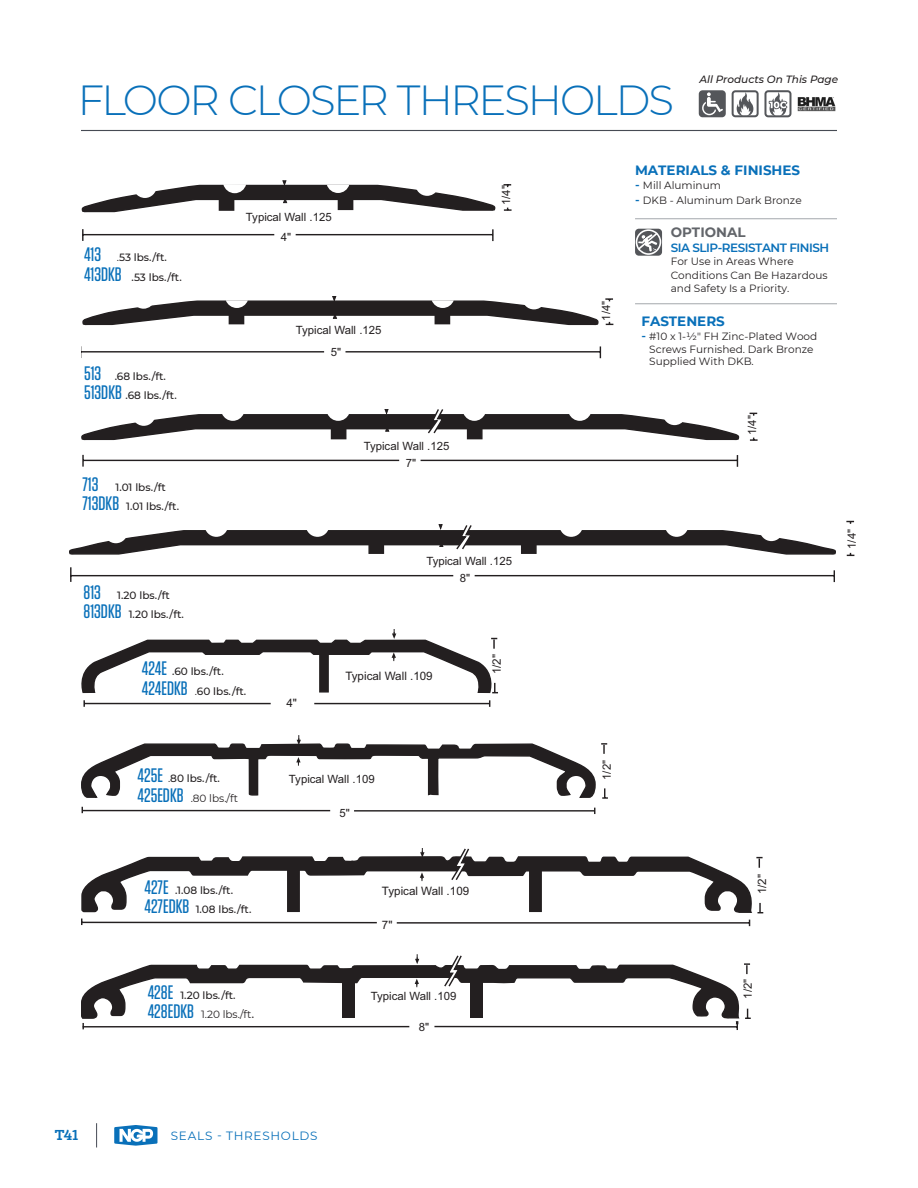
<style>
.page{position:relative;width:918px;height:1188px;background:#fff}
.page>*{position:absolute;margin:0;border:0;box-sizing:border-box;transform-origin:0 0}
.t1{font:300 42px "Montserrat";letter-spacing:-.05em;color:#0970b9}
.t2{font:500 19.5px "Tungsten";color:#0970b9}
.t3{font:700 16.5px "Klinic Slab";color:#0970b9}
.t4{font:700 13.5px "Montserrat";color:#0970b9}
.t5{font:700 13.5px "Montserrat";color:#62656a}
.t6{font:600 12px "Montserrat";letter-spacing:-.04em;color:#0970b9}
.t7{font:12px "Montserrat";letter-spacing:.06em;color:#0970b9}
.t8{font:11.55px "Arial";color:#231f20}
.t9{font:11.4px/17.1px "Arial";color:#231f20;text-align:center}
.t10{font:500 10.5px "Montserrat";color:#231f20}
.t11{font:10.5px/13.5px "Montserrat";color:#231f20}
.cutlines_italic{font:italic 500 10.5px "Montserrat";color:#231f20}
.s1{font-family:"Tungsten";font-size:19.5px;color:#0970b9}
.s2{font-weight:400}
.s3{font-weight:600;font-size:12px;color:#0970b9}
.s4{font-family:"Tungsten";font-weight:500;font-size:19.5px;color:#0970b9}
.s5{font-size:13.5px}
</style>
<div class="page">
<hr style="left:81px;top:130px;width:756px;height:1px;background:#464b54">
<svg style="left:114px;top:1125px;width:43px;height:21px"></svg>
<svg style="left:96px;top:1123px;width:1px;height:24px"></svg>
<hr style="left:83px;top:234px;width:191px;height:1px;background:#231f20">
<hr style="left:296px;top:234px;width:197px;height:1px;background:#231f20">
<svg style="left:82px;top:229px;width:2px;height:12px"></svg>
<svg style="left:492px;top:229px;width:2px;height:12px"></svg>
<svg style="left:504px;top:184px;width:7px;height:3px"></svg>
<svg style="left:504px;top:208px;width:8px;height:3px"></svg>
<svg style="left:82px;top:180px;width:414px;height:33px"></svg>
<hr style="left:83px;top:460px;width:316px;height:1px;background:#231f20">
<hr style="left:421px;top:460px;width:317px;height:1px;background:#231f20">
<svg style="left:82px;top:455px;width:2px;height:12px"></svg>
<svg style="left:750px;top:413px;width:7px;height:3px"></svg>
<svg style="left:750px;top:438px;width:8px;height:3px"></svg>
<svg style="left:81px;top:409px;width:659px;height:32px"></svg>
<hr style="left:71px;top:575px;width:382px;height:1px;background:#231f20">
<hr style="left:475px;top:575px;width:359px;height:1px;background:#231f20">
<svg style="left:70px;top:567px;width:2px;height:15px"></svg>
<svg style="left:834px;top:570px;width:1px;height:12px"></svg>
<svg style="left:846px;top:521px;width:8px;height:3px"></svg>
<svg style="left:847px;top:553px;width:7px;height:3px"></svg>
<svg style="left:69px;top:524px;width:767px;height:31px"></svg>
<hr style="left:82px;top:810px;width:248px;height:1px;background:#231f20">
<hr style="left:354px;top:810px;width:241px;height:2px;background:#231f20">
<svg style="left:81px;top:735px;width:527px;height:64px"></svg>
<svg style="left:81px;top:848px;width:682px;height:78px"></svg>
<div style="left:287px;top:866px;width:13px;height:46px;background:#231f20;border:1px solid #231f20"></div>
<div style="left:529px;top:866px;width:13px;height:46px;background:#231f20;border:1px solid #231f20"></div>
<svg style="left:81px;top:954px;width:670px;height:76px"></svg>
<div style="left:342px;top:980px;width:12px;height:38px;background:#231f20"></div>
<div style="left:470px;top:980px;width:13px;height:38px;background:#231f20"></div>
<svg style="left:83px;top:700px;width:2px;height:7px"></svg>
<hr style="left:84px;top:703px;width:187px;height:1px;background:#231f20">
<hr style="left:314px;top:703px;width:176px;height:1px;background:#231f20">
<svg style="left:82px;top:630px;width:416px;height:64px"></svg>
<hr style="left:81px;top:351px;width:243px;height:2px;background:#231f20">
<hr style="left:345px;top:351px;width:256px;height:2px;background:#231f20">
<svg style="left:605px;top:298px;width:8px;height:3px"></svg>
<svg style="left:606px;top:322px;width:7px;height:3px"></svg>
<svg style="left:82px;top:296px;width:517px;height:30px"></svg>
<img style="left:798px;top:97px;width:38px;height:15px">
<svg style="left:732px;top:90px;width:59px;height:27px"></svg>
<div style="left:699px;top:90px;width:27px;height:27px;background:#54565a;border-radius:4px"></div>
<svg style="left:702px;top:92px;width:21px;height:23px"></svg>
<hr style="left:635px;top:218px;width:202px;height:1px;background:#a3a7ac">
<svg style="left:635px;top:229px;width:27px;height:27px"></svg>
<svg style="left:636px;top:229px;width:25px;height:26px"></svg>
<hr style="left:635px;top:303px;width:202px;height:1px;background:#a3a7ac">
<h1 class="t1" style="left:78px;top:72px;width:598px">FLOOR CLOSER THRESHOLDS</h1>
<p class="cutlines_italic" style="left:700px;top:72px;width:140px">All Products On This Page</p>
<p class="t10" style="left:84px;top:250px;width:84px"><span class="s1">413</span> <span class="s2">.</span>53 lbs./ft.</p>
<p class="t10" style="left:84px;top:270px;width:99px"><span class="s1">413DKB</span> .53 lbs./ft.</p>
<p class="t10" style="left:84px;top:369px;width:84px"><span class="s1">513</span> .68 lbs./ft.</p>
<p class="t10" style="left:84px;top:388px;width:94px"><span class="s1">513DKB</span> .68 lbs./ft.</p>
<p class="t2" style="left:82px;top:474px;width:18px">713</p>
<p class="t10" style="left:116px;top:480px;width:52px">1.01 lbs./ft</p>
<p class="t10" style="left:82px;top:499px;width:98px"><span class="s1">713DKB</span> 1.01 lbs./ft.</p>
<p class="t10" style="left:84px;top:588px;width:88px"><span class="s1">813</span> 1.20 lbs./ft</p>
<p class="t10" style="left:84px;top:607px;width:102px"><span class="s1">813DKB</span> 1.20 lbs./ft.</p>
<p class="t9" style="left:246px;top:206px;width:87px;line-height:20.7px">Typical Wall .125<br>4"</p>
<p class="t9" style="left:296px;top:319px;width:87px;line-height:22px">Typical Wall .125<br>5"</p>
<p class="t9" style="left:406px;top:437px;width:45px;text-align:left;text-indent:-42px">Typical Wall .125<br>7"</p>
<p class="t9" style="left:498px;top:205px;width:21px;rotate:-90deg">1/4"</p>
<p class="t9" style="left:460px;top:553px;width:54px;text-align:left;text-indent:-33px">Typical Wall .125<br>8"</p>
<p class="t10" style="left:142px;top:664px;width:83px"><span class="s1">424E</span> .60 lbs./ft.</p>
<p class="t8" style="left:489px;top:674px;width:22px;rotate:-90deg">1/2"</p>
<p class="t10" style="left:142px;top:684px;width:106px"><span class="s1">424EDKB</span> <span class="s2">.</span>60 lbs./ft.</p>
<p class="t8" style="left:345px;top:669px;width:89px">Typical Wall .109</p>
<p class="t8" style="left:286px;top:696px;width:12px">4"</p>
<p class="t9" style="left:598px;top:321px;width:21px;rotate:-90deg">1/4"</p>
<p class="t4" style="left:635px;top:161px;width:167px">MATERIALS &amp; FINISHES</p>
<p class="t11" style="left:635px;top:179px;width:87px"><span class="s3">-</span> Mill Aluminum</p>
<p class="t11" style="left:635px;top:194px;width:168px"><span class="s3">-</span> DKB - Aluminum Dark Bronze</p>
<p class="t5" style="left:671px;top:223px;width:76px">OPTIONAL</p>
<p class="t6" style="left:671px;top:239px;width:160px">SIA SLIP-RESISTANT FINISH</p>
<p class="t11" style="left:671px;top:254px;width:158px">For Use in Areas Where<br>Conditions Can Be Hazardous and Safety Is a Priority.</p>
<p class="t4" style="left:641px;top:311px;width:85px">FASTENERS</p>
<p class="t11" style="left:649px;top:330px;width:170px;line-height:12.6px;text-indent:-8px"><span class="s3">-</span> #10 x 1-1/2" FH Zinc-Plated Wood<br>Screws Furnished. Dark Bronze<br>Supplied With DKB.</p>
<p class="t9" style="left:744px;top:435px;width:21px;rotate:-90deg">1/4"</p>
<p class="t9" style="left:844px;top:549px;width:21px;rotate:-90deg">1/4"</p>
<p class="t2" style="left:138px;top:765px;width:27px">425E</p>
<p class="t9" style="left:598px;top:780px;width:21px;rotate:-90deg">1/2"</p>
<p class="t10" style="left:168px;top:771px;width:53px"><span class="s2">.</span>80 lbs./ft.</p>
<p class="t11" style="left:138px;top:791px;width:102px"><span class="s4">425EDKB</span> .80 lbs./ft</p>
<p class="t9" style="left:289px;top:771px;width:87px">Typical Wall .109</p>
<p class="t9" style="left:340px;top:804px;width:12px">5"</p>
<p class="t10" style="left:145px;top:883px;width:90px"><span class="s1">427E</span> .1.08 lbs./ft.</p>
<p class="t8" style="left:755px;top:894px;width:22px;rotate:-90deg">1/2"</p>
<p class="t10" style="left:145px;top:902px;width:108px"><span class="s1">427EDKB</span> 1.08 lbs./ft.</p>
<p class="t8" style="left:382px;top:883px;width:89px">Typical Wall .109</p>
<p class="t8" style="left:382px;top:917px;width:12px">7"</p>
<p class="t10" style="left:148px;top:988px;width:89px"><span class="s1">428E</span> 1.20 lbs./ft.</p>
<p class="t9" style="left:739px;top:999px;width:21px;rotate:-90deg">1/2"</p>
<p class="t11" style="left:148px;top:1007px;width:108px"><span class="s4">428EDKB</span> 1.20 lbs./ft<span class="s5">.</span></p>
<p class="t9" style="left:371px;top:988px;width:87px">Typical Wall .109</p>
<p class="t9" style="left:419px;top:1018px;width:12px">8"</p>
<h3 class="t3" style="left:55px;top:1124px;width:25px">T41</h3>
<p class="t7" style="left:171px;top:1127px;width:148px">SEALS - THRESHOLDS</p>
</div>
